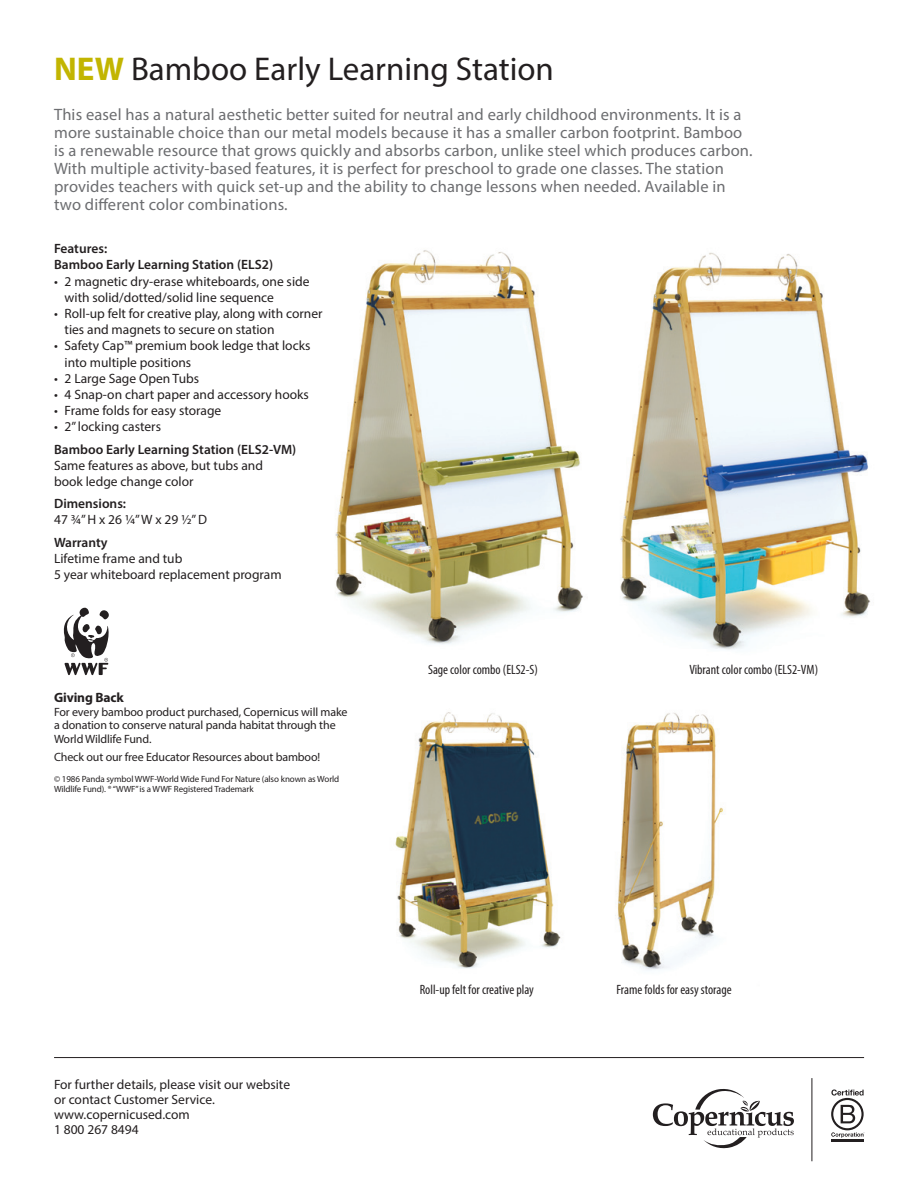
<style>
.page{position:relative;width:918px;height:1188px;background:#fff}
.page>*{position:absolute;margin:0;border:0;box-sizing:border-box;transform-origin:0 0}
.t1{font:33px "Myriad Pro";color:#231f20}
.t2{font:16.5px "Myriad Pro";letter-spacing:.01em;color:#6c6d70}
.t3{font:13.5px "Myriad Pro";color:#231f20}
.t4{font:condensed 13.5px "Myriad Pro";color:#231f20}
.t5{font:600 13.5px "Myriad Pro";color:#231f20}
.t6{font:700 13.5px "Myriad Pro";letter-spacing:-.01em;color:#231f20}
.t7{font:12px/13.5px "Myriad Pro";letter-spacing:-.01em;color:#231f20}
.t8{font:9px/10.5px "Myriad Pro";letter-spacing:-.01em;color:#231f20}
.s1{font-weight:700;color:#c2b501}
</style>
<div class="page">
<img style="left:335px;top:250px;width:248px;height:394px">
<img style="left:620px;top:252px;width:251px;height:398px">
<img style="left:395px;top:712px;width:166px;height:257px">
<img style="left:615px;top:713px;width:108px;height:257px">
<hr style="left:54px;top:1057px;width:810px;height:1px;background:#231f20">
<svg style="left:653px;top:1089px;width:141px;height:59px"></svg>
<hr style="left:812px;top:1078px;width:1px;height:83px;background:#231f20">
<hr style="left:831px;top:1139px;width:33px;height:2px;background:#231f20">
<svg style="left:831px;top:1090px;width:34px;height:48px"></svg>
<svg style="left:64px;top:608px;width:45px;height:67px"></svg>
<p class="t1" style="left:54px;top:48px;width:501px"><span class="s1">NEW</span> Bamboo Early Learning Station</p>
<p class="t2" style="left:54px;top:105px;width:689px">This easel has a natural aesthetic better suited for neutral and early childhood environments. It is a</p>
<p class="t2" style="left:54px;top:123px;width:690px">more sustainable choice than our metal models because it has a smaller carbon footprint. Bamboo</p>
<p class="t2" style="left:54px;top:141px;width:700px">is a renewable resource that grows quickly and absorbs carbon, unlike steel which produces carbon.</p>
<p class="t2" style="left:54px;top:159px;width:671px">With multiple activity-based features, it is perfect for preschool to grade one classes. The station</p>
<p class="t2" style="left:54px;top:177px;width:673px">provides teachers with quick set-up and the ability to change lessons when needed. Available in</p>
<p class="t2" style="left:54px;top:195px;width:235px">two different color combinations.</p>
<p class="t5" style="left:54px;top:240px;width:55px">Features:</p>
<p class="t5" style="left:54px;top:256px;width:221px">Bamboo Early Learning Station (ELS2)</p>
<p class="t3" style="left:54px;top:273px;width:257px">• 2 magnetic dry-erase whiteboards, one side</p>
<p class="t3" style="left:65px;top:289px;width:211px">with solid/dotted/solid line sequence</p>
<p class="t3" style="left:54px;top:305px;width:270px">• Roll-up felt for creative play, along with corner</p>
<p class="t3" style="left:65px;top:321px;width:211px">ties and magnets to secure on station</p>
<p class="t3" style="left:54px;top:337px;width:258px">• Safety Cap™ premium book ledge that locks</p>
<p class="t3" style="left:65px;top:354px;width:128px">into multiple positions</p>
<p class="t3" style="left:54px;top:370px;width:147px">• 2 Large Sage Open Tubs</p>
<p class="t3" style="left:54px;top:386px;width:256px">• 4 Snap-on chart paper and accessory hooks</p>
<p class="t3" style="left:54px;top:402px;width:169px">• Frame folds for easy storage</p>
<p class="t3" style="left:54px;top:418px;width:108px">• 2” locking casters</p>
<p class="t5" style="left:54px;top:440px;width:244px">Bamboo Early Learning Station (ELS2-VM)</p>
<p class="t3" style="left:54px;top:457px;width:210px">Same features as above, but tubs and</p>
<p class="t3" style="left:54px;top:473px;width:141px">book ledge change color</p>
<p class="t5" style="left:54px;top:495px;width:74px">Dimensions:</p>
<p class="t3" style="left:54px;top:511px;width:154px">47 3/4” H x 26 1/4” W x 29 1/2” D</p>
<p class="t5" style="left:54px;top:533px;width:55px">Warranty</p>
<p class="t3" style="left:54px;top:550px;width:130px">Lifetime frame and tub</p>
<p class="t3" style="left:54px;top:566px;width:229px">5 year whiteboard replacement program</p>
<p class="t6" style="left:54px;top:689px;width:71px">Giving Back</p>
<p class="t7" style="left:54px;top:705px;width:295px">For every bamboo product purchased, Copernicus will make a donation to conserve natural panda habitat through the<br>World Wildlife Fund.</p>
<p class="t7" style="left:54px;top:750px;width:268px">Check out our free Educator Resources about bamboo!</p>
<p class="t8" style="left:54px;top:773px;width:287px">© 1986 Panda symbol WWF-World Wide Fund For Nature (also known as World<br>Wildlife Fund). ® “WWF” is a WWF Registered Trademark</p>
<p class="t4" style="left:428px;top:662px;width:111px">Sage color combo (ELS2-S)</p>
<p class="t4" style="left:689px;top:662px;width:130px">Vibrant color combo (ELS2-VM)</p>
<p class="t3" style="left:54px;top:1076px;width:238px">For further details, please visit our website</p>
<p class="t3" style="left:54px;top:1091px;width:162px">or contact Customer Service.</p>
<p class="t3" style="left:54px;top:1106px;width:137px">www.copernicused.com</p>
<p class="t3" style="left:54px;top:1121px;width:86px">1 800 267 8494</p>
<p class="t4" style="left:420px;top:982px;width:116px">Roll-up felt for creative play</p>
<p class="t4" style="left:616px;top:982px;width:117px">Frame folds for easy storage</p>
</div>
